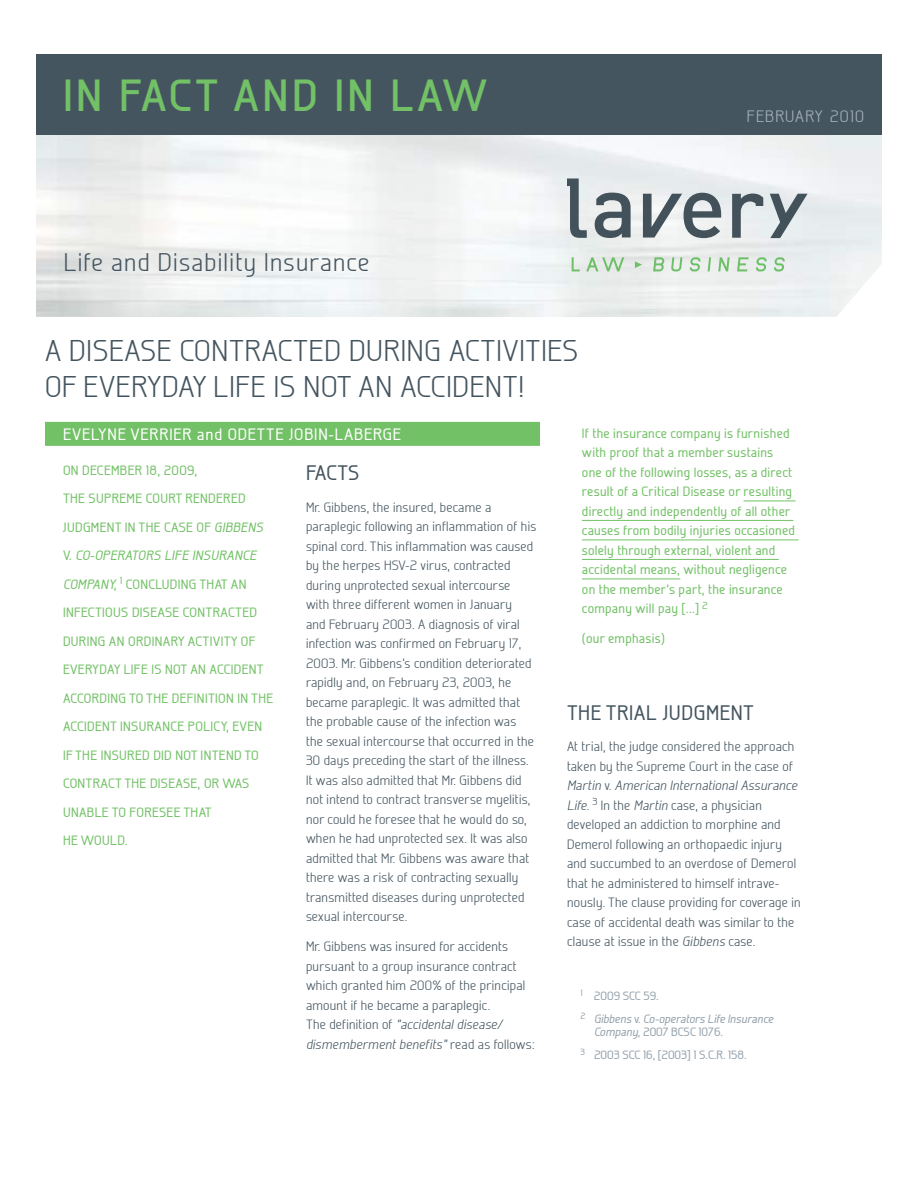
<style>
.page{position:relative;width:918px;height:1188px;background:#fff}
.page>*{position:absolute;margin:0;border:0;box-sizing:border-box;transform-origin:0 0}
.t1{font:700 45px "Galette";letter-spacing:.075em;color:#73c167}
.t2{font:300 30px/36px "Galette";letter-spacing:.025em;color:#455560}
.t3{font:300 25.5px "Galette";letter-spacing:.05em;color:#455560}
.t4{font:500 21px "Galette";color:#455560}
.t5{font:500 16.5px "Galette";letter-spacing:.05em;color:#fff}
.t6{font:300 16.5px "Galette";letter-spacing:.075em;color:#a8b3bc}
.t7{font:300 13.5px/19.5px "Galette";letter-spacing:.02em;color:#455560}
.t8{font:500 13.5px/28.5px "Galette";letter-spacing:.02em;color:#73c167}
.t9{font:500 12px/22.5px "Galette";color:#95a2ac}
.t10{font:italic 500 12px/22.5px "Galette";color:#95a2ac}
.s1{font-style:italic}
.s2{font-style:normal}
</style>
<div class="page">
<div style="left:36px;top:54px;width:846px;height:81px;background:#455560"></div>
<div style="left:45px;top:422px;width:495px;height:24px;background:#73c167"></div>
<hr style="left:744px;top:501px;width:52px;height:1px;background:#73c167">
<hr style="left:582px;top:520px;width:211px;height:1px;background:#73c167">
<hr style="left:582px;top:540px;width:217px;height:1px;background:#73c167">
<hr style="left:582px;top:559px;width:197px;height:1px;background:#73c167">
<hr style="left:582px;top:579px;width:98px;height:1px;background:#73c167">
<svg style="left:595px;top:193px;width:36px;height:45px;background:#848e93"></svg>
<svg style="left:567px;top:178px;width:20px;height:60px"></svg>
<svg style="left:643px;top:193px;width:78px;height:45px"></svg>
<svg style="left:732px;top:194px;width:31px;height:44px"></svg>
<svg style="left:770px;top:194px;width:38px;height:44px;background:#a7b1b5"></svg>
<svg style="left:572px;top:257px;width:8px;height:14px"></svg>
<svg style="left:586px;top:257px;width:38px;height:14px"></svg>
<svg style="left:653px;top:257px;width:11px;height:14px"></svg>
<svg style="left:671px;top:257px;width:11px;height:14px"></svg>
<svg style="left:690px;top:257px;width:11px;height:14px"></svg>
<svg style="left:708px;top:257px;width:3px;height:14px"></svg>
<svg style="left:718px;top:257px;width:12px;height:14px"></svg>
<svg style="left:737px;top:257px;width:12px;height:14px"></svg>
<svg style="left:756px;top:257px;width:11px;height:14px"></svg>
<svg style="left:774px;top:257px;width:11px;height:14px"></svg>
<svg style="left:635px;top:262px;width:7px;height:6px"></svg>
<h1 class="t1" style="left:63px;top:67px;width:426px">IN FACT AND IN LAW</h1>
<h3 class="t3" style="left:64px;top:247px;width:307px">Life and Disability Insurance</h3>
<p class="t6" style="left:747px;top:106px;width:119px">February 2010</p>
<h2 class="t2" style="left:45px;top:332px;width:534px">A DISEASE CONTRACTED DURING ACTIVITIES<br>OF EVERYDAY LIFE IS NOT AN ACCIDENT!</h2>
<p class="t5" style="left:63px;top:424px;width:338px">Evelyne Verrier and Odette Jobin-Laberge</p>
<p class="t8" style="left:63px;top:456px;width:211px">On December 18, 2009,<br>the Supreme Court rendered judgment in the case of <span class="s1">Gibbens </span>v. <span class="s1">Co-operators Life Insurance<br>Company,</span> <sup>1</sup> concluding that an infectious disease contracted during an ordinary activity of everyday life is not an accident according to the definition in the accident insurance policy, even if the insured did not intend to contract the disease, or was unable to foresee</p>
<p class="t8" style="left:582px;top:423px;width:215px;line-height:19.5px;text-indent:-15px">If the insurance company is furnished with proof that a member sustains one of the following losses, as a direct result of a Critical Disease or resulting directly and independently of all other causes from bodily injuries occasioned solely through external, violent and accidental means, without negligence on the member’s part, the insurance company will pay [...] <sup>2</sup></p>
<p class="t8" style="left:582px;top:624px;width:85px">(our emphasis)</p>
<h3 class="t4" style="left:306px;top:460px;width:12px">FACT</h3>
<h3 class="t4" style="left:348px;top:460px;width:13px">S</h3>
<p class="t7" style="left:306px;top:497px;width:232px">Mr. Gibbens, the insured, became a paraplegic following an inflammation of his spinal cord. This inflammation was caused by the herpes HSV-2 virus, contracted during unprotected sexual intercourse with three different women in January<br>and February 2003. A diagnosis of viral infection was confirmed on February 17, 2003. Mr. Gibbens’s condition deteriorated rapidly and, on February 23, 2003, he became paraplegic. It was admitted that the probable cause of the infection was the sexual intercourse that occurred in the 30 days preceding the start of the illness.<br>It was also admitted that Mr. Gibbens did not intend to contract transverse myelitis, nor could he foresee that he would do so, when he had unprotected sex. It was also admitted that Mr. Gibbens was aware that there was a risk of contracting sexually transmitted diseases during unprotected sexual intercourse.</p>
<p class="t7" style="left:306px;top:937px;width:230px">Mr. Gibbens was insured for accidents pursuant to a group insurance contract which granted him 200% of the principal amount if he became a paraplegic.<br>The definition of <span class="s1">“accidental disease/ dismemberment benefits”</span> read as follows:</p>
<h3 class="t4" style="left:567px;top:699px;width:50px">TH E TRIAL</h3>
<h3 class="t4" style="left:663px;top:699px;width:20px">JUDGM</h3>
<h3 class="t4" style="left:720px;top:699px;width:23px">ENT</h3>
<p class="t7" style="left:567px;top:737px;width:235px">At trial, the judge considered the approach taken by the Supreme Court in the case of <span class="s1">Martin</span> v. <span class="s1">American International Assurance Life</span>. <sup>3</sup> In the <span class="s1">Martin</span> case, a physician developed an addiction to morphine and Demerol following an orthopaedic injury and succumbed to an overdose of Demerol that he administered to himself intrave&shy;nously. The clause providing for coverage in case of accidental death was similar to the clause at issue in the <span class="s1">Gibbens</span> case.</p>
<p class="t8" style="left:183px;top:798px;width:30px">that</p>
<p class="t8" style="left:63px;top:826px;width:66px">he would.</p>
<p class="t10" style="left:580px;top:984px;width:194px"><sup>1</sup> <span class="s2">2009 SCC 59.<br></span><sup>2</sup> Gibbens <span class="s2">v.</span> Co-operators Life Insurance</p>
<p class="t9" style="left:580px;top:1020px;width:168px;text-indent:14px"><span class="s1">Company</span>, 2007 BCSC 1076.<br><sup>3</sup> 2003 SCC 16, [2003] 1 S.C.R. 158.</p>
</div>
